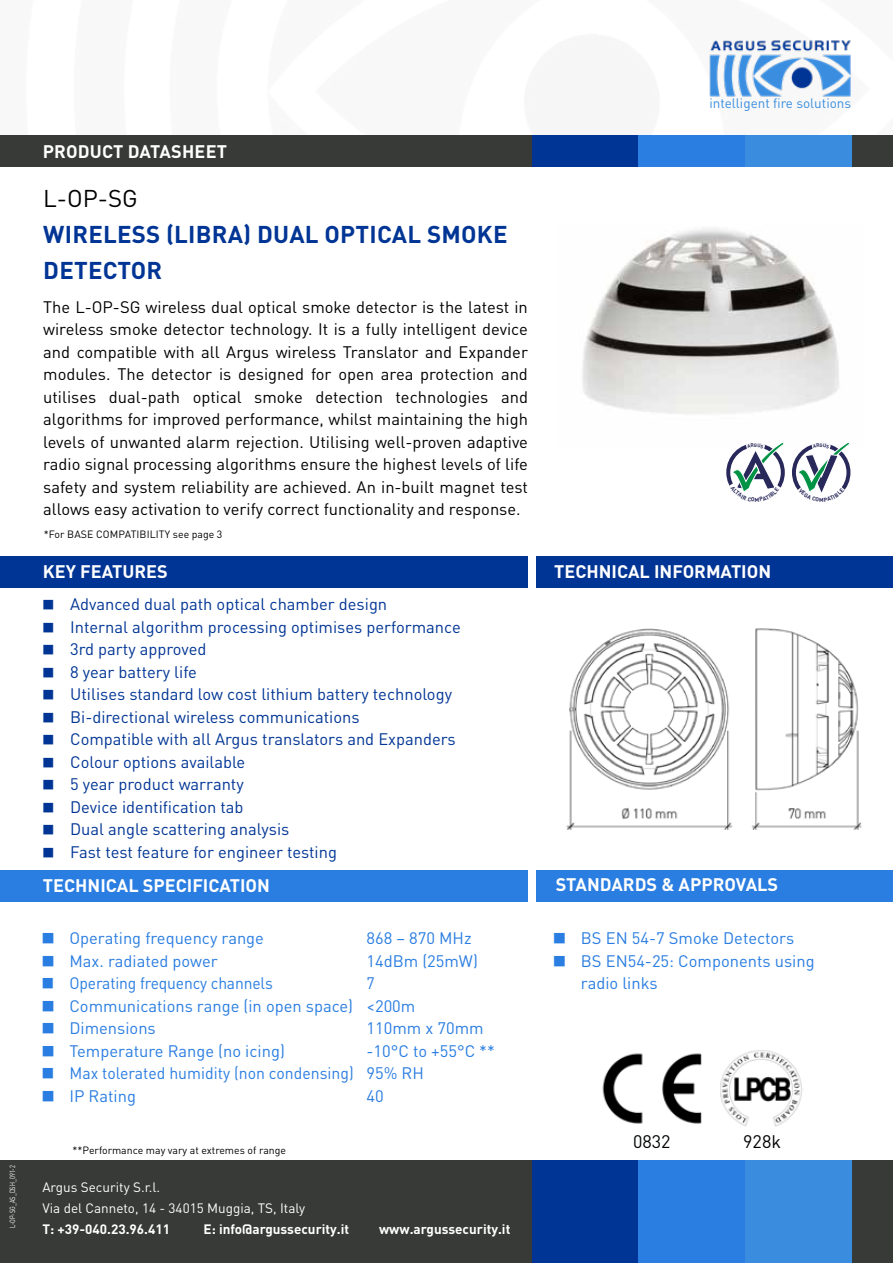
<style>
.page{position:relative;width:893px;height:1263px;background:#fff}
.page>*{position:absolute;margin:0;border:0;box-sizing:border-box;transform-origin:0 0}
.t1{font:700 53.55px "Kabob";color:#28285b}
.t2{font:700 24px/36px "DIN Pro";letter-spacing:.01em;color:#003595}
.t3{font:24px "DIN Pro";color:#000}
.t4{font:700 18px "DIN Pro";color:#fff}
.t5{font:18px "DIN Pro";color:#030506}
.t6{font:18px "DIN Pro";color:#020203}
.t7{font:16.5px/22.5px "DIN Pro";color:#000;text-align:justify}
.t8{font:16.5px/22.5px "DIN Pro";color:#003595}
.t9{font:16.5px/22.5px "DIN Pro";color:#2a7de1}
.t10{font:16.5px/22.5px "DIN Pro";color:#2a7de1;scale:.95 1}
.t11{font:700 13.5px "DIN Pro";color:#fff}
.t12{font:13.5px/21px "DIN Pro";color:#fff}
.t13{font:13.5px "DIN Pro";color:#3a8dde}
.t14{font:10.5px "DIN Pro";color:#000}
.t15{font:7.5px "DIN Pro";color:#fff;scale:.75 1}
.s1{font-family:"My Font"}
.s2{font-family:"My Font";font-size:18px}
</style>
<div class="page">
<img style="left:720px;top:1050px;width:82px;height:77px">
<img style="left:602px;top:1053px;width:100px;height:71px">
<img style="left:566px;top:628px;width:296px;height:202px">
<img style="left:582px;top:228px;width:258px;height:186px">
<div style="left:792px;top:443px;width:58px;height:59px;border:4px solid #28285b;border-radius:50%"></div>
<div style="left:0;top:135px;width:893px;height:32px;background:#373a36"></div>
<div style="left:532px;top:135px;width:107px;height:32px;background:#003595"></div>
<div style="left:639px;top:135px;width:106px;height:32px;background:#2a7de1"></div>
<div style="left:745px;top:135px;width:106px;height:32px;background:#3a8dde"></div>
<div style="left:0;top:1160px;width:893px;height:103px;background:#373a36"></div>
<div style="left:532px;top:1160px;width:107px;height:103px;background:#003595"></div>
<div style="left:639px;top:1160px;width:106px;height:103px;background:#2a7de1"></div>
<div style="left:745px;top:1160px;width:106px;height:103px;background:#3a8dde"></div>
<img style="left:709px;top:40px;width:143px;height:57px">
<div style="left:536px;top:556px;width:357px;height:32px;background:#003595"></div>
<div style="left:0;top:556px;width:528px;height:32px;background:#003595"></div>
<div style="left:536px;top:870px;width:357px;height:31px;background:#2a7de1"></div>
<div style="left:0;top:870px;width:528px;height:31px;background:#2a7de1"></div>
<svg style="left:728px;top:442px;width:57px;height:60px"></svg>
<svg style="left:796px;top:442px;width:54px;height:60px"></svg>
<p class="t15" style="left:7px;top:1228px;width:86px;rotate:-90deg">L-OP-SG_AS_DSH_091-2</p>
<p class="t4" style="left:43px;top:139px;width:186px">PRODUCT DATASHEET</p>
<h2 class="t3" style="left:43px;top:182px;width:96px">L-OP-SG</h2>
<h2 class="t2" style="left:43px;top:216px;width:466px">WIRELESS (LIBRA) DUAL OPTICAL SMOKE<br>DETECTOR</h2>
<p class="t7" style="left:43px;top:295px;width:486px">The L-OP-SG wireless dual optical smoke detector is the latest in wireless smoke detector technology. It is a fully intelligent device and compatible with all Argus wireless Translator and Expander modules. The detector is designed for open area protection and utilises dual-path optical smoke detection technologies and algorithms for improved performance, whilst maintaining the high levels of unwanted alarm rejection. Utilising well-proven adaptive radio signal processing algorithms ensure the highest levels of life safety and system reliability are achieved. An in-built magnet test allows easy activation to verify correct functionality and response.</p>
<p class="t14" style="left:44px;top:527px;width:180px">*For BASE COMPATIBILITY see page 3</p>
<p class="t13" style="left:709px;top:94px;width:143px">intelligent fire solutions</p>
<h1 class="t1" style="left:737px;top:440px;width:39px">A</h1>
<h1 class="t1" style="left:805px;top:442px;width:34px">V</h1>
<p class="t4" style="left:43px;top:559px;width:126px">KEY FEATURES</p>
<p class="t4" style="left:554px;top:559px;width:218px">TECHNICAL INFORMATION</p>
<p class="t8" style="left:43px;top:592px;width:419px"><span class="s1">A</span> Advanced dual path optical chamber design<br><span class="s1">A</span> Internal algorithm processing optimises performance <span class="s1">A</span> 3rd party approved<br><span class="s1">A</span> 8 year battery life<br><span class="s1">A</span> Utilises standard low cost lithium battery technology <span class="s1">A</span> Bi-directional wireless communications<br><span class="s1">A</span> Compatible with all Argus translators and Expanders <span class="s1">A</span> Colour options available<br><span class="s1">A</span> 5 year product warranty<br><span class="s1">A</span> Device identification tab<br><span class="s1">A</span> Dual angle scattering analysis<br><span class="s1">A</span> Fast test feature for engineer testing</p>
<p class="t4" style="left:43px;top:873px;width:229px">TECHNICAL SPECIFICATION</p>
<p class="t4" style="left:556px;top:872px;width:224px">STANDARDS &amp; APPROVALS</p>
<p class="t9" style="left:42px;top:926px;width:223px"><span class="s2">A</span> Operating frequency range</p>
<p class="t9" style="left:366px;top:926px;width:107px">868 – 870 MHz</p>
<p class="t9" style="left:42px;top:949px;width:177px"><span class="s2">A</span> Max. radiated power</p>
<p class="t9" style="left:366px;top:949px;width:113px">14dBm (25mW)</p>
<p class="t10" style="left:42px;top:971px;width:244px"><span class="s2">A</span> Operating frequency channels</p>
<p class="t10" style="left:42px;top:971px;width:394px;text-indent:324px">7<br><span class="s2">A</span> Communications range (in open space) &lt;200m<br><span class="s2">A</span> Dimensions</p>
<p class="t9" style="left:366px;top:1016px;width:119px">110mm x 70mm</p>
<p class="t9" style="left:42px;top:1039px;width:244px"><span class="s2">A</span> Temperature Range (no icing)</p>
<p class="t9" style="left:42px;top:1039px;width:454px;text-indent:324px">-10°C to +55°C **<br><span class="s2">A</span> Max tolerated humidity (non condensing) 95% RH<br><span class="s2">A</span> IP Rating</p>
<p class="t9" style="left:366px;top:1084px;width:19px">40</p>
<p class="t14" style="left:73px;top:1143px;width:215px">**Performance may vary at extremes of range</p>
<p class="t12" style="left:42px;top:1176px;width:264px">Argus Security S.r.l.<br>Via del Canneto, 14 - 34015 Muggia, TS, Italy</p>
<p class="t11" style="left:42px;top:1220px;width:129px">T: +39-040.23.96.411</p>
<p class="t11" style="left:204px;top:1220px;width:147px">E: info@argussecurity.it</p>
<p class="t11" style="left:379px;top:1220px;width:133px">www.argussecurity.it</p>
<p class="t9" style="left:554px;top:926px;width:242px"><span class="s2">A</span> BS EN 54-7 Smoke Detectors</p>
<p class="t9" style="left:554px;top:949px;width:262px"><span class="s2">A</span> BS EN54-25: Components using</p>
<p class="t9" style="left:581px;top:971px;width:78px">radio links</p>
<p class="t5" style="left:633px;top:1129px;width:39px">0832</p>
<p class="t6" style="left:743px;top:1129px;width:39px">928k</p>
</div>
